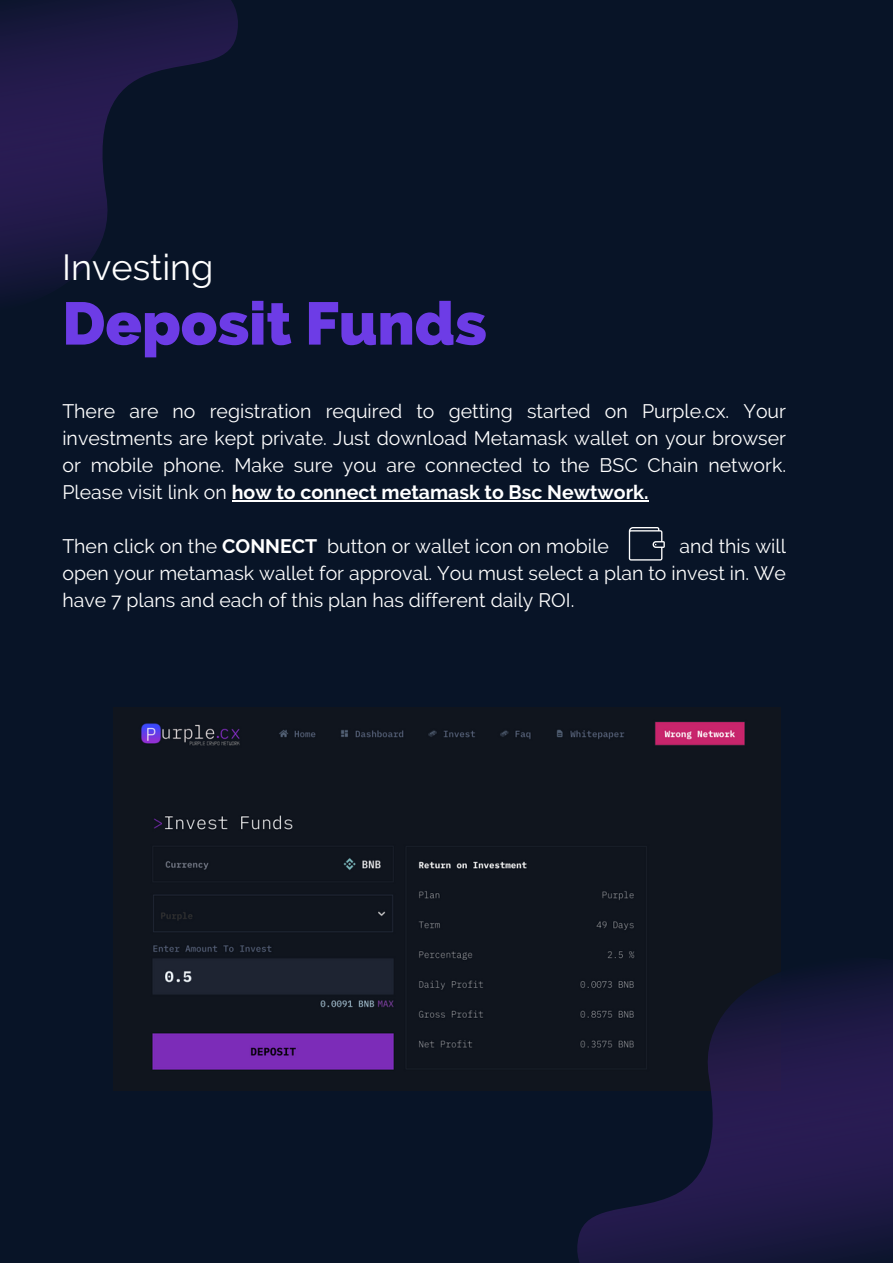
<style>
.page{position:relative;width:893px;height:1264px;background:#fff}
.page>*{position:absolute;margin:0;border:0;box-sizing:border-box;transform-origin:0 0}
.t1{font:800 60px "Raleway";color:#6d3ce6}
.t2{font:36px "Raleway";color:#fff}
.t3{font:19.5px/27px "Raleway";color:#fff;text-align:justify}
.s1{font-weight:700}
</style>
<div class="page">
<div style="left:0;top:0;width:892px;height:1262px;background:#081427"></div>
<svg style="left:0;top:0;width:238px;height:292px"></svg>
<svg style="left:628px;top:527px;width:36px;height:33px"></svg>
<img style="left:140px;top:721px;width:605px;height:350px">
<svg style="left:560px;top:919px;width:332px;height:343px"></svg>
<hr style="left:232px;top:500px;width:416px;height:1px;background:#fff">
<p class="t2" style="left:62px;top:246px;width:153px">Investing</p>
<p class="t1" style="left:62px;top:288px;width:426px">Deposit Funds</p>
<p class="t3" style="left:62px;top:398px;width:725px">There are no registration required to getting started on Purple.cx. Your investments are kept private. Just download Metamask wallet on your browser or mobile phone. Make sure you are connected to the BSC Chain network.<br>Please visit link on <span class="s1">how to connect metamask to Bsc Newtwork.</span></p>
<p class="t3" style="left:62px;top:532px;width:548px">Then click on the <span class="s1">CONNECT</span> button or wallet icon on mobile</p>
<p class="t3" style="left:62px;top:532px;width:725px;text-indent:617px">and this will open your metamask wallet for approval. You must select a plan to invest in. We have 7 plans and each of this plan has different daily ROI.</p>
</div>
